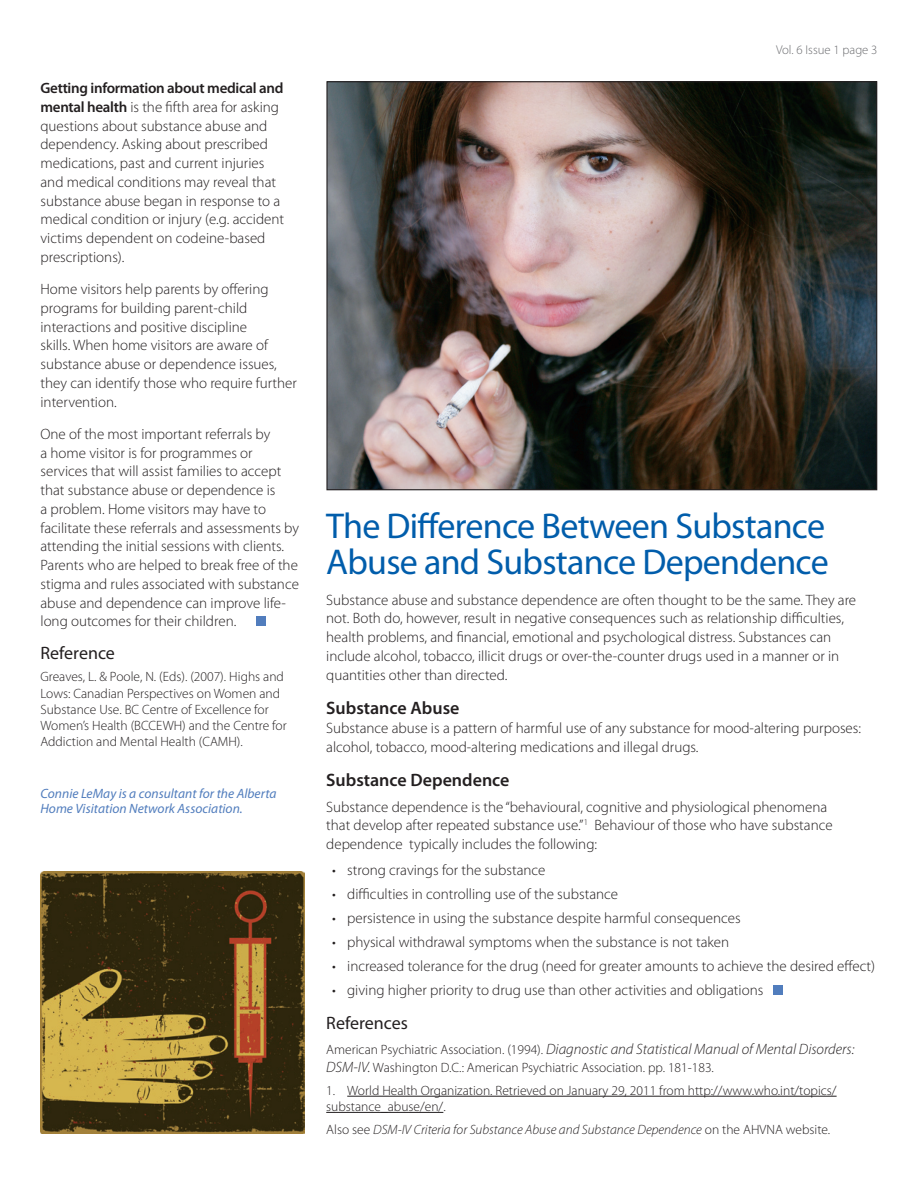
<style>
.page{position:relative;width:918px;height:1188px;background:#fff}
.page>*{position:absolute;margin:0;border:0;box-sizing:border-box;transform-origin:0 0}
.Article_Title{font:36px/36px "Myriad Pro";letter-spacing:-.02em;color:#015dab}
.Article_Subs_1{font:600 18px "Myriad Pro";color:#231f20}
.References_Sub{font:18px "Myriad Pro";color:#231f20}
.Body{font:300 15px/18.8px "Myriad Pro";color:#231f20}
.bullets{font:300 15px "Myriad Pro";color:#231f20}
.Resource_text{font:italic 300 15px "Myriad Pro";color:#231f20}
.bullets_last{font:300 15px "Myriad Pro";color:#231f20}
.Resource_text-2{font:300 13.5px/16.2px "Myriad Pro";color:#231f20}
.Resource_text-3{font:italic 300 13.5px "Myriad Pro";color:#231f20}
.End_article_credit{font:italic 13.5px/15px "Myriad Pro";color:#517dbd}
.t1{font:300 12.75px "Myriad Pro";color:#6c6d70}
.s1{font-weight:600}
.s2{font-style:normal;font-size:13.5px}
.s3{font-style:italic;font-size:15px}
.s4{font-style:normal}
</style>
<div class="page">
<div style="left:256px;top:616px;width:10px;height:10px;background:#517dbd"></div>
<hr style="left:347px;top:1096px;width:490px;height:1px;background:#231f20">
<hr style="left:326px;top:1112px;width:117px;height:1px;background:#231f20">
<div style="left:773px;top:985px;width:10px;height:10px;background:#517dbd"></div>
<img style="left:328px;top:83px;width:547px;height:405px">
<img style="left:40px;top:871px;width:265px;height:263px">
<p class="Body" style="left:40px;top:79px;width:245px"><span class="s1">Getting information about medical and mental health</span> is the fifth area for asking questions about substance abuse and dependency. Asking about prescribed medications, past and current injuries and medical conditions may reveal that substance abuse began in response to a medical condition or injury (e.g. accident victims dependent on codeine-based prescriptions).</p>
<p class="Body" style="left:40px;top:280px;width:258px">Home visitors help parents by offering programs for building parent-child interactions and positive discipline<br>skills. When home visitors are aware of substance abuse or dependence issues, they can identify those who require further intervention.</p>
<p class="Body" style="left:40px;top:425px;width:260px">One of the most important referrals by<br>a home visitor is for programmes or services that will assist families to accept that substance abuse or dependence is<br>a problem. Home visitors may have to facilitate these referrals and assessments by attending the initial sessions with clients.<br>Parents who are helped to break free of the stigma and rules associated with substance abuse and dependence can improve life&shy;long outcomes for their children.</p>
<p class="References_Sub" style="left:40px;top:641px;width:76px">Reference</p>
<p class="Resource_text-2" style="left:40px;top:669px;width:248px">Greaves, L. &amp; Poole, N. (Eds). (2007). Highs and Lows: Canadian Perspectives on Women and Substance Use. BC Centre of Excellence for Women’s Health (BCCEWH) and the Centre for Addiction and Mental Health (CAMH).</p>
<p class="End_article_credit" style="left:40px;top:786px;width:238px">Connie LeMay is a consultant for the Alberta<br>Home Visitation Network Association.</p>
<p class="t1" style="left:776px;top:43px;width:103px">Vol. 6 Issue 1 page 3</p>
<p class="Article_Title" style="left:326px;top:507px;width:504px">The Difference Between Substance<br>Abuse and Substance Dependence</p>
<p class="Body" style="left:326px;top:591px;width:532px">Substance abuse and substance dependence are often thought to be the same. They are not. Both do, however, result in negative consequences such as relationship difficulties, health problems, and financial, emotional and psychological distress. Substances can include alcohol, tobacco, illicit drugs or over-the-counter drugs used in a manner or in quantities other than directed.</p>
<p class="Article_Subs_1" style="left:326px;top:697px;width:135px">Substance Abuse</p>
<p class="Body" style="left:326px;top:719px;width:536px">Substance abuse is a pattern of harmful use of any substance for mood-altering purposes: alcohol, tobacco, mood-altering medications and illegal drugs.</p>
<p class="Article_Subs_1" style="left:326px;top:769px;width:185px">Substance Dependence</p>
<p class="Body" style="left:326px;top:798px;width:508px">Substance dependence is the “behavioural, cognitive and physiological phenomena that develop after repeated substance use.”<sup>1</sup> Behaviour of those who have substance dependence typically includes the following:</p>
<p class="bullets" style="left:332px;top:861px;width:215px">• strong cravings for the substance</p>
<p class="bullets" style="left:332px;top:886px;width:287px">• difficulties in controlling use of the substance</p>
<p class="bullets" style="left:332px;top:910px;width:410px">• persistence in using the substance despite harmful consequences</p>
<p class="bullets" style="left:332px;top:934px;width:399px">• physical withdrawal symptoms when the substance is not taken</p>
<p class="bullets" style="left:332px;top:958px;width:544px">• increased tolerance for the drug (need for greater amounts to achieve the desired effect)</p>
<p class="bullets_last" style="left:332px;top:982px;width:433px">• giving higher priority to drug use than other activities and obligations</p>
<p class="References_Sub" style="left:326px;top:1012px;width:83px">References</p>
<p class="Resource_text" style="left:326px;top:1041px;width:530px"><span class="s2">American Psychiatric Association. (1994).</span> Diagnostic and Statistical Manual of Mental Disorders:</p>
<p class="Resource_text-2" style="left:326px;top:1060px;width:389px"><span class="s3">DSM-IV.</span> Washington D.C.: American Psychiatric Association. pp. 181-183.</p>
<p class="Resource_text-2" style="left:326px;top:1082px;width:512px">1. World Health Organization. Retrieved on January 29, 2011 from http://www.who.int/topics/ substance_abuse/en/.</p>
<p class="Resource_text-3" style="left:326px;top:1122px;width:506px"><span class="s4">Also see</span> DSM-IV Criteria for Substance Abuse and Substance Dependence <span class="s4">on the AHVNA website.</span></p>
</div>
